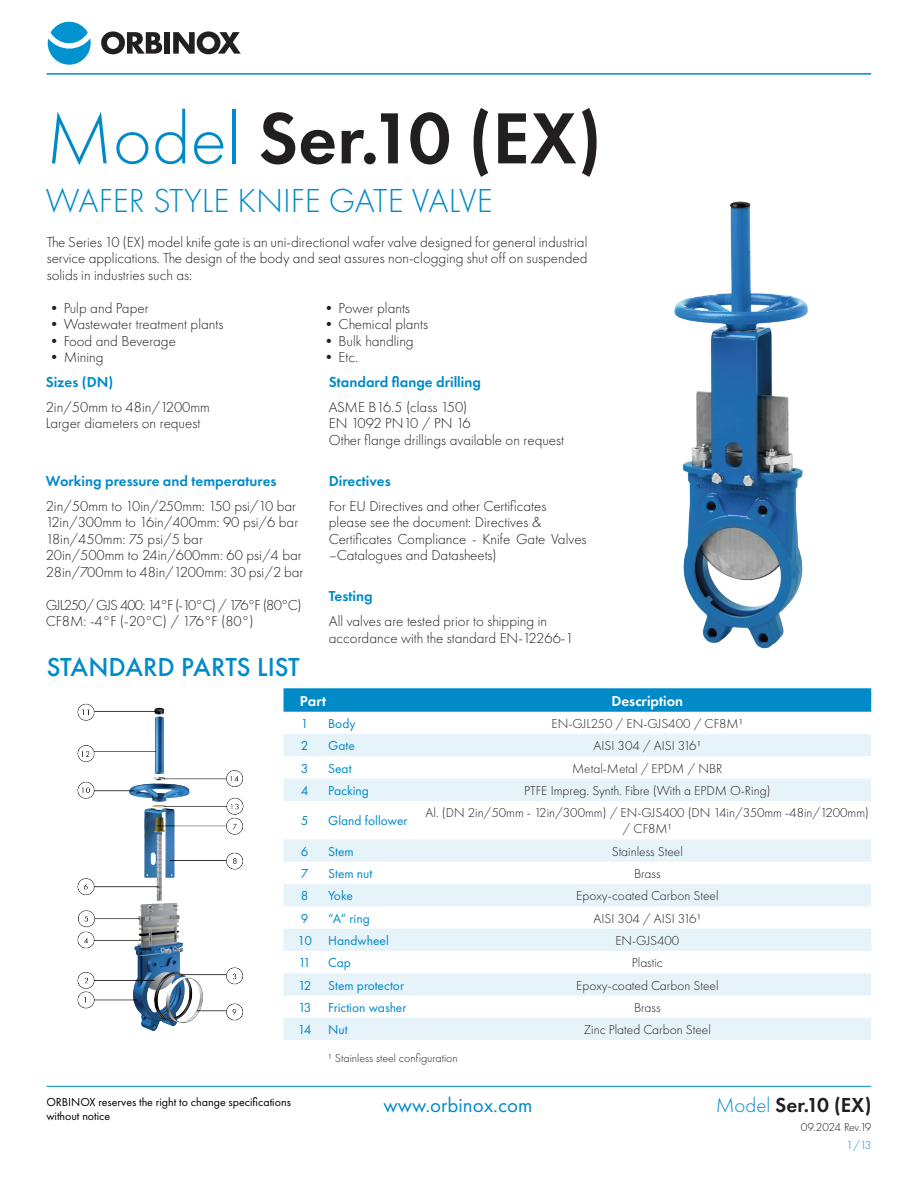
<style>
.page{position:relative;width:918px;height:1188px;background:#fff}
.page>*{position:absolute;margin:0;border:0;box-sizing:border-box;transform-origin:0 0}
.Modelo{font:600 75px "Futura PT";color:#231f20}
.Nombre{font:300 34.5px "Futura PT";color:#008ac8}
.títulos_n1{font:500 27px "Futura PT";color:#008ac8}
.t1{font:21px "Futura PT";color:#008ac8}
.Modelo_folio{font:600 21px "Futura PT";color:#231f20}
.cuerpo{font:300 15px/16.5px "Futura PT";color:#231f20;text-align:justify}
.sub-titulos{font:600 15px "Futura PT";color:#008ac8}
.cuerpo-2{font:300 15px "Futura PT";letter-spacing:-.05em;color:#231f20}
.t_encabezado{font:600 15px "Futura PT";color:#fff}
.t_cuerpo{font:300 13.5px/16.2px "Futura PT";color:#231f20;text-align:center}
.t_azul_izq{font:13.5px "Futura PT";color:#008ac8}
.t_azul_centrado{font:13.5px "Futura PT";letter-spacing:-.135em;color:#008ac8}
.base{font:12px "Futura PT";color:#000}
.pie{font:300 12px "Futura PT";color:#231f20}
.base-2{font:300 12px "Futura PT";letter-spacing:-.04em;color:#231f20}
.base-3{font:300 12px "Futura PT";color:#008ac8}
.s1{font-weight:300;color:#008ac8}
</style>
<div class="page">
<hr style="left:47px;top:1086px;width:824px;height:1px;background:#008ac8">
<hr style="left:47px;top:73px;width:824px;height:2px;background:#008ac8">
<div style="left:51px;top:22px;width:37px;height:21px;background:#0093d0;border-radius:50%"></div>
<svg style="left:48px;top:39px;width:43px;height:26px"></svg>
<svg style="left:101px;top:31px;width:61px;height:23px"></svg>
<div style="left:165px;top:32px;width:5px;height:22px;background:#231f20"></div>
<svg style="left:173px;top:31px;width:68px;height:23px"></svg>
<img style="left:674px;top:201px;width:135px;height:448px">
<svg style="left:284px;top:688px;width:587px;height:24px;background:#058cc9"></svg>
<svg style="left:284px;top:734px;width:587px;height:306px;fill:#ecf6fa"></svg>
<img style="left:77px;top:703px;width:167px;height:328px">
<p class="Modelo" style="left:46px;top:91px;width:557px"><span class="s1">Model</span> Ser.10 (EX)</p>
<p class="Nombre" style="left:46px;top:181px;width:449px">WAFER STYLE KNIFE GATE VALVE</p>
<p class="cuerpo" style="left:47px;top:233px;width:542px">The Series 10 (EX) model knife gate is an uni-directional wafer valve designed for general industrial service applications. The design of the body and seat assures non-clogging shut off on suspended solids in industries such as:</p>
<p class="cuerpo" style="left:47px;top:299px;width:103px">•Pulp and Paper</p>
<p class="cuerpo" style="left:47px;top:316px;width:178px">•Wastewater treatment plants</p>
<p class="cuerpo" style="left:47px;top:332px;width:131px">•Food and Beverage</p>
<p class="cuerpo" style="left:47px;top:349px;width:59px">•Mining</p>
<p class="cuerpo" style="left:322px;top:299px;width:90px">•Power plants</p>
<p class="cuerpo" style="left:322px;top:316px;width:108px">•Chemical plants</p>
<p class="cuerpo" style="left:322px;top:332px;width:94px">•Bulk handling</p>
<p class="cuerpo" style="left:322px;top:349px;width:38px">•Etc.</p>
<p class="sub-titulos" style="left:46px;top:372px;width:69px">Sizes (DN)</p>
<p class="cuerpo" style="left:46px;top:398px;width:166px">2in/50mm to 48in/1200mm</p>
<p class="cuerpo" style="left:46px;top:415px;width:156px">Larger diameters on request</p>
<p class="sub-titulos" style="left:46px;top:471px;width:232px">Working pressure and temperatures</p>
<p class="cuerpo" style="left:46px;top:497px;width:252px">2in/50mm to 10in/250mm: 150 psi/10 bar</p>
<p class="cuerpo" style="left:46px;top:514px;width:254px">12in/300mm to 16in/400mm: 90 psi/6 bar</p>
<p class="cuerpo" style="left:46px;top:530px;width:159px">18in/450mm: 75 psi/5 bar</p>
<p class="cuerpo" style="left:46px;top:547px;width:258px">20in/500mm to 24in/600mm: 60 psi/4 bar</p>
<p class="cuerpo" style="left:46px;top:563px;width:259px">28in/700mm to 48in/1200mm: 30 psi/2 bar</p>
<p class="cuerpo-2" style="left:46px;top:596px;width:257px">GJL250/ GJS 400: 14°F (-10°C) / 176°F (80°C)</p>
<p class="cuerpo" style="left:46px;top:613px;width:209px">CF8M: -4°F (-20°C) / 176°F (80°)</p>
<p class="títulos_n1" style="left:47px;top:650px;width:255px">STANDARD PARTS LIST</p>
<p class="sub-titulos" style="left:329px;top:372px;width:154px">Standard flange drilling</p>
<p class="cuerpo" style="left:329px;top:398px;width:140px">ASME B16.5 (class 150)</p>
<p class="cuerpo" style="left:329px;top:415px;width:143px">EN 1092 PN10 / PN 16</p>
<p class="cuerpo" style="left:329px;top:431px;width:237px">Other flange drillings available on request</p>
<p class="sub-titulos" style="left:329px;top:471px;width:63px">Directives</p>
<p class="cuerpo" style="left:329px;top:497px;width:219px">For EU Directives and other Certificates</p>
<p class="cuerpo" style="left:329px;top:514px;width:214px">please see the document: Directives &amp;</p>
<p class="cuerpo" style="left:329px;top:530px;width:259px">Certificates Compliance - Knife Gate Valves –Catalogues and Datasheets)</p>
<p class="sub-titulos" style="left:329px;top:587px;width:45px">Testing</p>
<p class="cuerpo" style="left:329px;top:613px;width:220px">All valves are tested prior to shipping in</p>
<p class="cuerpo" style="left:329px;top:629px;width:246px">accordance with the standard EN-12266-1</p>
<p class="t_encabezado" style="left:300px;top:691px;width:28px">Part</p>
<p class="t_encabezado" style="left:611px;top:691px;width:73px">Description</p>
<p class="t_azul_centrado" style="left:301px;top:716px;width:9px">1</p>
<p class="t_azul_izq" style="left:328px;top:716px;width:29px">Body</p>
<p class="t_cuerpo" style="left:552px;top:716px;width:193px">EN-GJL250 / EN-GJS400 / CF8M¹</p>
<p class="t_azul_centrado" style="left:301px;top:738px;width:9px">2</p>
<p class="t_azul_izq" style="left:328px;top:738px;width:28px">Gate</p>
<p class="t_cuerpo" style="left:594px;top:738px;width:109px">AISI 304 / AISI 316¹</p>
<p class="t_azul_centrado" style="left:301px;top:760px;width:9px">3</p>
<p class="t_azul_izq" style="left:328px;top:760px;width:25px">Seat</p>
<p class="t_cuerpo" style="left:572px;top:760px;width:152px">Metal-Metal / EPDM / NBR</p>
<p class="t_azul_centrado" style="left:301px;top:782px;width:9px">4</p>
<p class="t_azul_izq" style="left:328px;top:782px;width:42px">Packing</p>
<p class="t_cuerpo" style="left:524px;top:782px;width:248px">PTFE Impreg. Synth. Fibre (With a EPDM O-Ring)</p>
<p class="t_azul_centrado" style="left:301px;top:813px;width:9px">5</p>
<p class="t_azul_izq" style="left:328px;top:813px;width:81px">Gland follower</p>
<p class="t_cuerpo" style="left:426px;top:805px;width:445px">Al. (DN 2in/50mm - 12in/300mm) / EN-GJS400 (DN 14in/350mm -48in/1200mm) / CF8M¹</p>
<p class="t_azul_centrado" style="left:301px;top:843px;width:9px">6</p>
<p class="t_azul_izq" style="left:328px;top:843px;width:27px">Stem</p>
<p class="t_cuerpo" style="left:612px;top:843px;width:73px">Stainless Steel</p>
<p class="t_azul_centrado" style="left:301px;top:866px;width:9px">7</p>
<p class="t_azul_izq" style="left:328px;top:866px;width:46px">Stem nut</p>
<p class="t_cuerpo" style="left:634px;top:866px;width:28px">Brass</p>
<p class="t_azul_centrado" style="left:301px;top:888px;width:9px">8</p>
<p class="t_azul_izq" style="left:328px;top:888px;width:26px">Yoke</p>
<p class="t_cuerpo" style="left:576px;top:888px;width:144px">Epoxy-coated Carbon Steel</p>
<p class="t_azul_centrado" style="left:301px;top:910px;width:9px">9</p>
<p class="t_azul_izq" style="left:328px;top:910px;width:43px">“A” ring</p>
<p class="t_cuerpo" style="left:594px;top:910px;width:109px">AISI 304 / AISI 316¹</p>
<p class="t_azul_centrado" style="left:298px;top:932px;width:16px">10</p>
<p class="t_azul_izq" style="left:328px;top:932px;width:62px">Handwheel</p>
<p class="t_cuerpo" style="left:615px;top:932px;width:66px">EN-GJS400</p>
<p class="t_azul_centrado" style="left:299px;top:955px;width:14px">11</p>
<p class="t_azul_izq" style="left:328px;top:955px;width:24px">Cap</p>
<p class="t_cuerpo" style="left:632px;top:955px;width:33px">Plastic</p>
<p class="t_azul_centrado" style="left:298px;top:977px;width:15px">12</p>
<p class="t_azul_izq" style="left:328px;top:977px;width:77px">Stem protector</p>
<p class="t_cuerpo" style="left:576px;top:977px;width:144px">Epoxy-coated Carbon Steel</p>
<p class="t_azul_centrado" style="left:298px;top:999px;width:15px">13</p>
<p class="t_azul_izq" style="left:328px;top:999px;width:80px">Friction washer</p>
<p class="t_cuerpo" style="left:634px;top:999px;width:28px">Brass</p>
<p class="t_azul_centrado" style="left:298px;top:1022px;width:15px">14</p>
<p class="t_azul_izq" style="left:328px;top:1022px;width:21px">Nut</p>
<p class="t_cuerpo" style="left:584px;top:1022px;width:129px">Zinc Plated Carbon Steel</p>
<p class="pie" style="left:328px;top:1051px;width:131px">¹ Stainless steel configuration</p>
<p class="base" style="left:46px;top:1094px;width:246px">ORBINOX reserves the right to change specifications</p>
<h3 class="t1" style="left:383px;top:1093px;width:151px">www.orbinox.com</h3>
<p class="base" style="left:46px;top:1109px;width:65px">without notice</p>
<p class="Modelo_folio" style="left:716px;top:1092px;width:157px"><span class="s1">Model</span> Ser.10 (EX)</p>
<p class="base-2" style="left:801px;top:1120px;width:72px">09.2024 Rev.19</p>
<p class="base-3" style="left:847px;top:1138px;width:26px">1/13</p>
</div>
